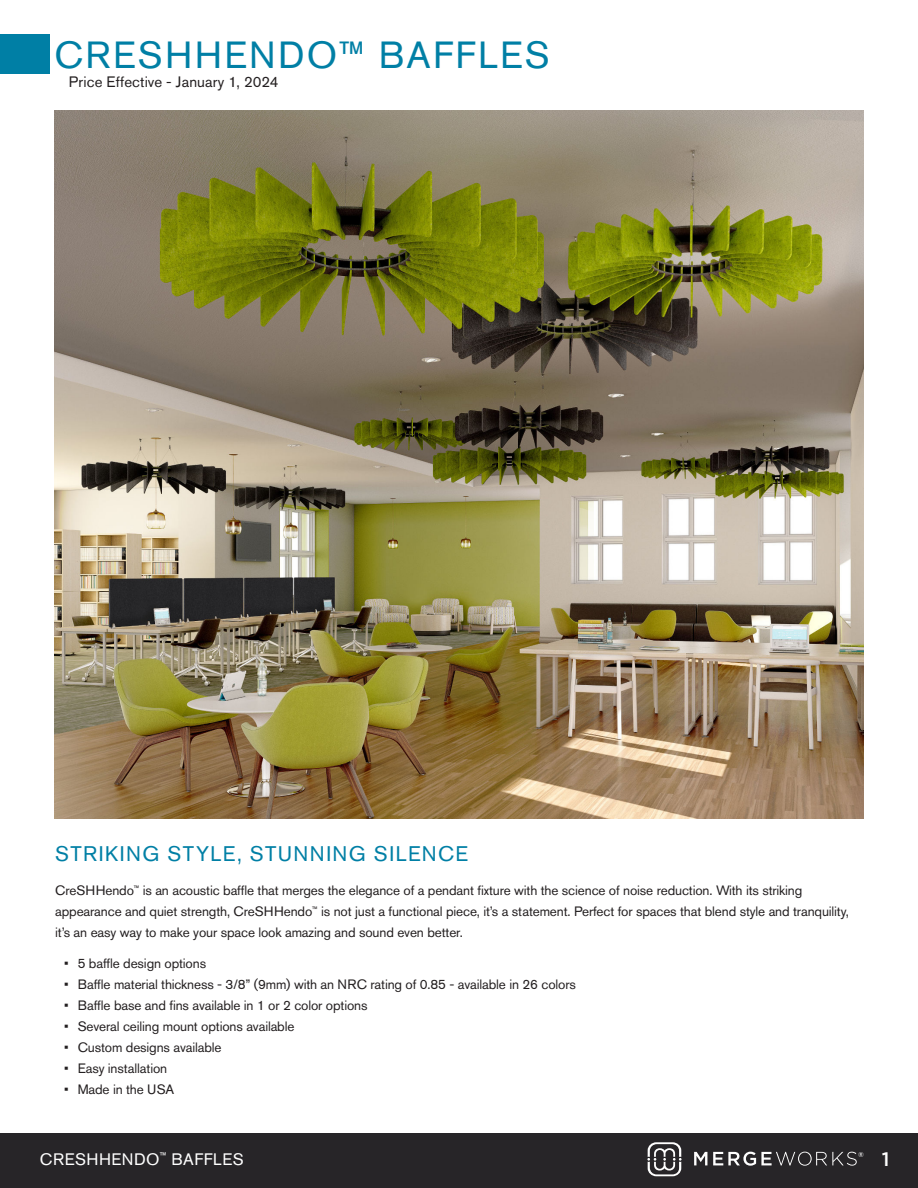
<style>
.page{position:relative;width:918px;height:1188px;background:#fff}
.page>*{position:absolute;margin:0;border:0;box-sizing:border-box;transform-origin:0 0}
.t1{font:37.5px "Akzidenz Grotesk Pro";letter-spacing:.06em;color:#007fa5}
.t2{font:21px "Akzidenz Grotesk Pro";letter-spacing:.065em;color:#007fa5}
.t3{font:500 19.5px "Gotham";color:#fff}
.t4{font:16.5px "Akzidenz Grotesk Pro";letter-spacing:.03em;color:#fff}
.t5{font:15px "Akzidenz Grotesk Pro";letter-spacing:.01em;color:#231f20}
.t6{font:13.5px/21px "Akzidenz Grotesk Pro";letter-spacing:-.01em;color:#231f20}
.t7{font:7.05px "Akzidenz Grotesk Pro";color:#fff}
</style>
<div class="page">
<div style="left:0;top:1133px;width:918px;height:55px;background:#272528"></div>
<svg style="left:694px;top:1152px;width:13px;height:13px"></svg>
<svg style="left:713px;top:1152px;width:144px;height:14px"></svg>
<svg style="left:647px;top:1142px;width:35px;height:34px"></svg>
<div style="left:0;top:34px;width:49px;height:40px;background:#007fa5"></div>
<img style="left:54px;top:110px;width:810px;height:709px">
<h1 class="t1" style="left:55px;top:37px;width:497px">CRESHHENDO™ BAFFLES</h1>
<p class="t5" style="left:69px;top:74px;width:211px">Price Effective - January 1, 2024</p>
<h2 class="t2" style="left:55px;top:843px;width:414px">STRIKING STYLE, STUNNING SILENCE</h2>
<p class="t6" style="left:55px;top:881px;width:795px">CreSHHendo<sup>™</sup> is an acoustic baffle that merges the elegance of a pendant fixture with the science of noise reduction. With its striking appearance and quiet strength, CreSHHendo<sup>™</sup> is not just a functional piece, it’s a statement. Perfect for spaces that blend style and tranquility, it’s an easy way to make your space look amazing and sound even better.</p>
<p class="t6" style="left:64px;top:953px;width:143px">• 5 baffle design options</p>
<p class="t6" style="left:64px;top:974px;width:513px">• Baffle material thickness - 3/8” (9mm) with an NRC rating of 0.85 - available in 26 colors</p>
<p class="t6" style="left:64px;top:995px;width:305px">• Baffle base and fins available in 1 or 2 color options</p>
<p class="t6" style="left:64px;top:1016px;width:232px">• Several ceiling mount options available</p>
<p class="t6" style="left:64px;top:1037px;width:159px">• Custom designs available</p>
<p class="t6" style="left:64px;top:1058px;width:105px">• Easy installation</p>
<p class="t6" style="left:64px;top:1079px;width:112px">• Made in the USA</p>
<p class="t7" style="left:858px;top:1150px;width:7px">®</p>
<p class="t4" style="left:40px;top:1150px;width:205px">CRESHHENDO<sup>™</sup> BAFFLES</p>
<h3 class="t3" style="left:882px;top:1148px;width:9px">1</h3>
</div>
